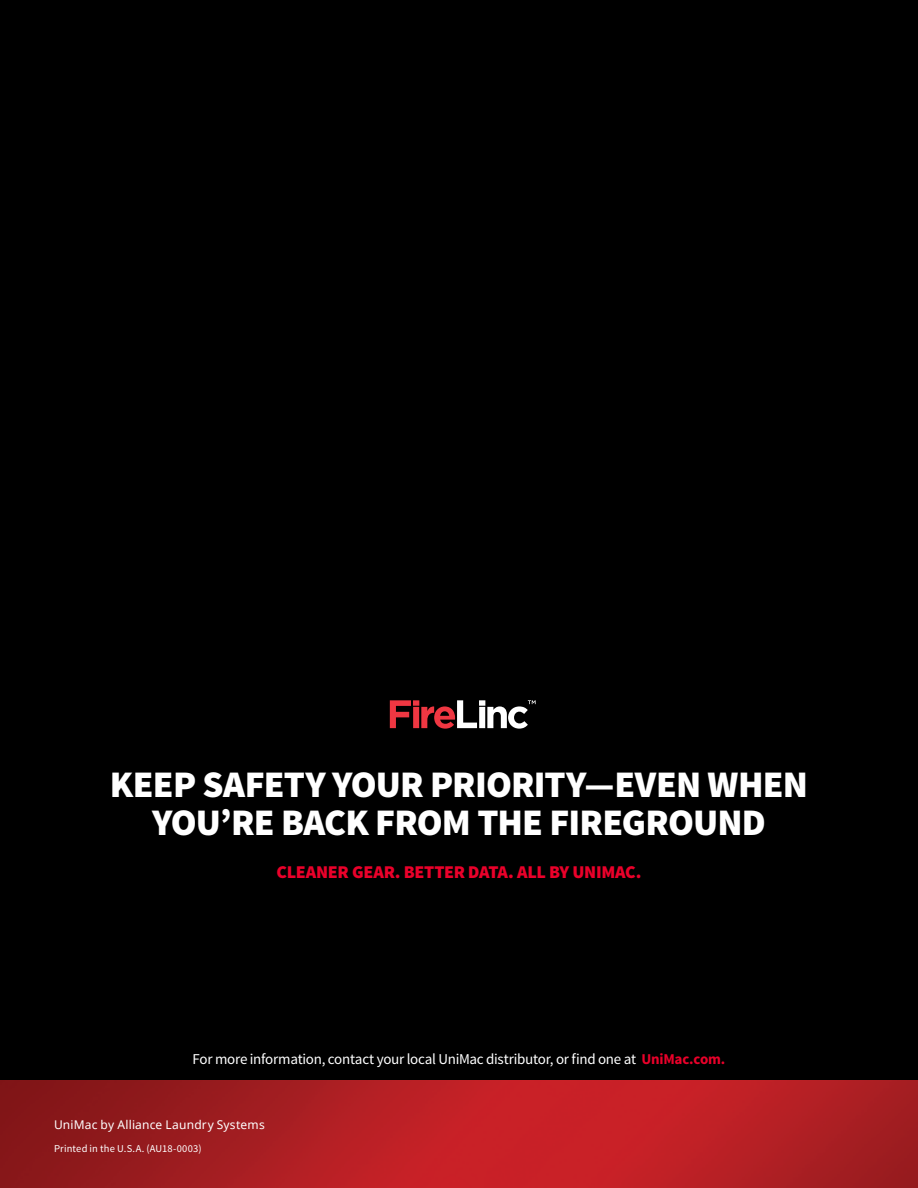
<style>
.page{position:relative;width:918px;height:1188px;background:#000}
.page>*{position:absolute;margin:0;border:0;box-sizing:border-box;transform-origin:0 0}
.t1{font:900 37.5px/37.5px "Source Sans Pro";letter-spacing:-.02em;color:#fff;text-align:center}
.t2{font:900 18px "Source Sans Pro";letter-spacing:-.015em;color:#ea002a}
.t3{font:15px "Source Sans Pro";letter-spacing:-.02em;color:#fff}
.t4{font:12px "Noto Sans";letter-spacing:.015em;color:#fff}
.t5{font:10.5px "Source Sans Pro";letter-spacing:.01em;color:#fff}
.s1{font-weight:700;color:#ea002a}
</style>
<div class="page">
<img style="left:0;top:1080px;width:918px;height:108px">
<svg style="left:390px;top:700px;width:146px;height:29px"></svg>
<h1 class="t1" style="left:110px;top:768px;width:700px">KEEP SAFETY YOUR PRIORITY—EVEN WHEN<br>YOU’RE BACK FROM THE FIREGROUND</h1>
<p class="t2" style="left:277px;top:860px;width:366px">CLEANER GEAR. BETTER DATA. ALL BY UNIMAC.</p>
<p class="t3" style="left:193px;top:1050px;width:534px">For more information, contact your local UniMac distributor, or find one at <span class="s1">UniMac.com.</span></p>
<p class="t4" style="left:54px;top:1116px;width:212px">UniMac by Alliance Laundry Systems</p>
<p class="t5" style="left:54px;top:1142px;width:149px">Printed in the U.S.A. (AU18-0003)</p>
</div>
